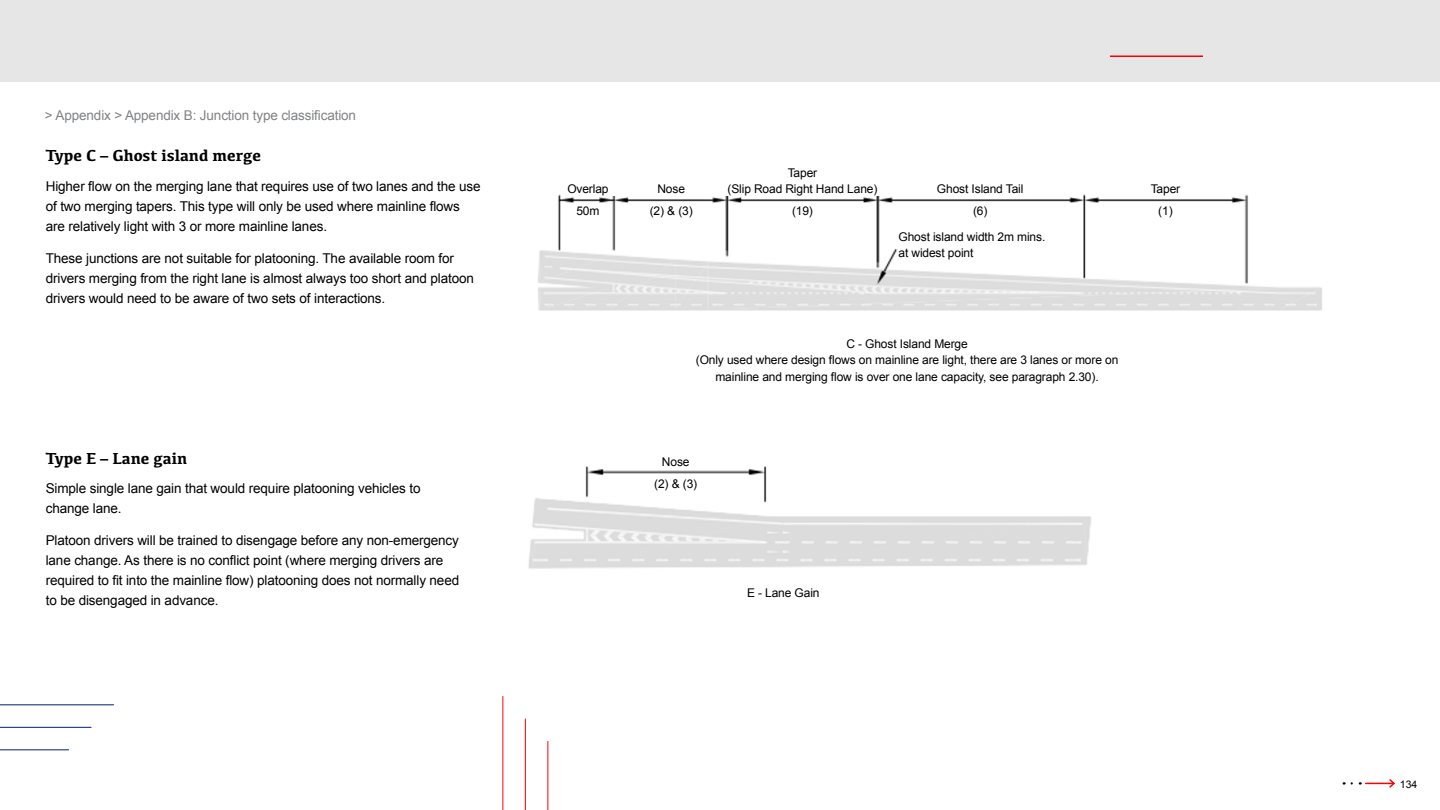
<style>
.page{position:relative;width:1440px;height:810px;background:#fff}
.page>*{position:absolute;margin:0;border:0;box-sizing:border-box;transform-origin:0 0}
.t1{font:700 16.5px "Kefa";color:#000}
.t2{font:13.5px/20.2px "Arial";letter-spacing:-.01em;color:#000}
.t3{font:13.5px "Arial";letter-spacing:-.01em;color:#808285}
.t4{font:12px/16.5px "Arial";letter-spacing:-.01em;color:#000;text-align:center}
.t5{font:10.5px "Arial";color:#000}
</style>
<div class="page">
<div style="left:0;top:0;width:1440px;height:82px;background:#e6e6e6"></div>
<hr style="left:548px;top:741px;width:1px;height:69px;background:#f00">
<hr style="left:502px;top:696px;width:1px;height:114px;background:#f00">
<hr style="left:525px;top:719px;width:1px;height:91px;background:#f00">
<svg style="left:1352px;top:779px;width:43px;height:9px"></svg>
<hr style="left:0;top:749px;width:69px;height:1px;background:#001f6d">
<hr style="left:0;top:704px;width:114px;height:1px;background:#001f6d">
<hr style="left:0;top:727px;width:91px;height:1px;background:#001f6d">
<hr style="left:1110px;top:56px;width:93px;height:1px;background:#f00">
<img style="left:538px;top:194px;width:784px;height:117px">
<img style="left:528px;top:466px;width:563px;height:103px">
<p class="t3" style="left:45px;top:107px;width:313px">&gt; Appendix &gt; Appendix B: Junction type classification</p>
<h1 class="t1" style="left:46px;top:145px;width:217px">Type C – Ghost island merge</h1>
<p class="t4" style="left:788px;top:164px;width:31px">Taper</p>
<p class="t2" style="left:46px;top:176px;width:436px">Higher flow on the merging lane that requires use of two lanes and the use</p>
<p class="t4" style="left:567px;top:181px;width:43px">Overlap</p>
<p class="t4" style="left:657px;top:181px;width:29px">Nose</p>
<p class="t4" style="left:727px;top:181px;width:151px">(Slip Road Right Hand Lane)</p>
<p class="t4" style="left:937px;top:181px;width:88px">Ghost Island Tail</p>
<p class="t4" style="left:1151px;top:181px;width:31px">Taper</p>
<p class="t2" style="left:46px;top:196px;width:416px">of two merging tapers. This type will only be used where mainline flows</p>
<p class="t4" style="left:576px;top:202px;width:25px">50m</p>
<p class="t4" style="left:650px;top:202px;width:45px">(2) &amp; (3)</p>
<p class="t4" style="left:792px;top:203px;width:22px">(19)</p>
<p class="t4" style="left:973px;top:203px;width:16px">(6)</p>
<p class="t4" style="left:1158px;top:203px;width:16px">(1)</p>
<p class="t2" style="left:46px;top:217px;width:283px">are relatively light with 3 or more mainline lanes.</p>
<p class="t4" style="left:898px;top:228px;width:148px;text-align:left">Ghost island width 2m mins. at widest point</p>
<p class="t2" style="left:46px;top:248px;width:430px">These junctions are not suitable for platooning. The available room for drivers merging from the right lane is almost always too short and platoon drivers would need to be aware of two sets of interactions.</p>
<p class="t4" style="left:696px;top:335px;width:424px">C - Ghost Island Merge<br>(Only used where design flows on mainline are light, there are 3 lanes or more on mainline and merging flow is over one lane capacity, see paragraph 2.30).</p>
<p class="t1" style="left:46px;top:447px;width:143px">Type E – Lane gain</p>
<p class="t4" style="left:654px;top:451px;width:45px;line-height:21.8px">Nose (2) &amp; (3)</p>
<p class="t2" style="left:46px;top:478px;width:376px">Simple single lane gain that would require platooning vehicles to change lane.</p>
<p class="t2" style="left:46px;top:530px;width:415px">Platoon drivers will be trained to disengage before any non-emergency lane change. As there is no conflict point (where merging drivers are required to fit into the mainline flow) platooning does not normally need</p>
<p class="t2" style="left:46px;top:591px;width:174px">to be disengaged in advance.</p>
<p class="t4" style="left:747px;top:584px;width:74px">E - Lane Gain</p>
<p class="t5" style="left:1400px;top:777px;width:19px">134</p>
</div>
